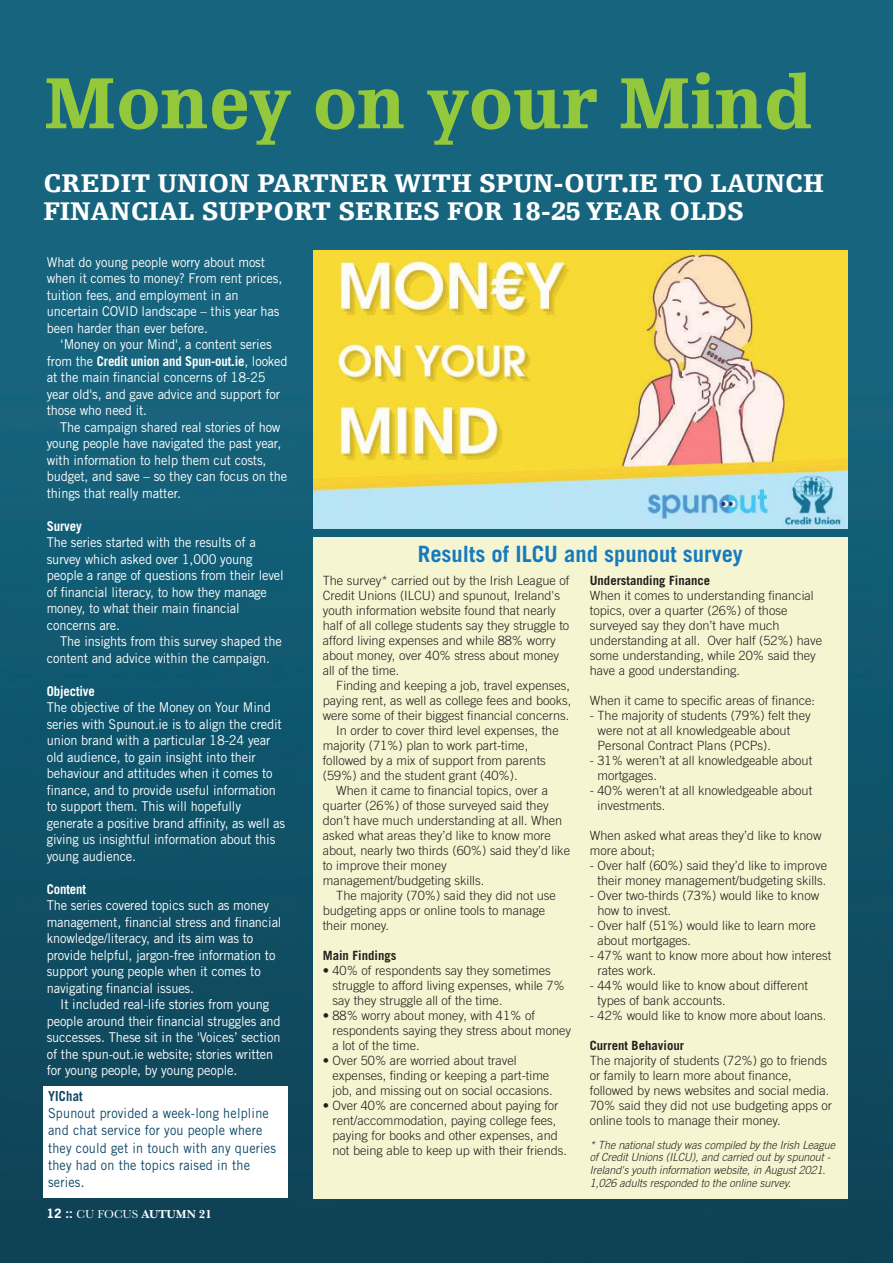
<style>
.page{position:relative;width:893px;height:1263px;background:#fff}
.page>*{position:absolute;margin:0;border:0;box-sizing:border-box;transform-origin:0 0}
.t1{font:900 76.5px "Egyptienne FLT Std";color:#93c73c;scale:.95 1}
.t2{font:900 27px/28.5px "Egyptienne FLT Std";color:#fff}
.t3{font:700 22.5px "Trade Gothic LT Std";color:#167abf}
.t4{font:13.8px/17.2px "Trade Gothic LT Std";letter-spacing:.015em;color:#0d4767;scale:.91 1}
.t5{font:700 13.8px "Trade Gothic LT Std";letter-spacing:.015em;color:#0d4767;scale:.91 1}
.t6{font:13.5px/16.5px "Trade Gothic LT Std";letter-spacing:-.01em;color:#fff;scale:.95 1}
.t7{font:700 13.5px "Trade Gothic LT Std";letter-spacing:-.01em;color:#fff;scale:.95 1}
.t8{font:300 12.75px/15px "Trade Gothic LT Std";color:#241f1f}
.t9{font:700 12.75px "Trade Gothic LT Std";color:#241f1f}
.t10{font:700 12px "Baskerville No 2 BT";color:#fff}
.t11{font:italic 300 11.25px/12.8px "Trade Gothic LT Std";color:#241f1f;scale:.95 1}
.s1{font-weight:700}
.s2{font-family:"News Gothic"}
.s3{font-family:"Baskerville";font-weight:400}
</style>
<div class="page">
<img style="left:0;top:0;width:893px;height:1263px">
<img style="left:314px;top:251px;width:534px;height:277px">
<div style="left:314px;top:537px;width:534px;height:661px;background:#f5f6d1"></div>
<div style="left:44px;top:1086px;width:244px;height:112px;background:#fff"></div>
<h1 class="t1" style="left:44px;top:73px;width:810px">Money on your Mind</h1>
<h2 class="t2" style="left:44px;top:171px;width:782px">CREDIT UNION PARTNER WITH SPUN-OUT.IE TO LAUNCH<br>FINANCIAL SUPPORT SERIES FOR 18-25 YEAR OLDS</h2>
<p class="t6" style="left:47px;top:255px;width:250px">What do young people worry about most when it comes to money? From rent prices, tuition fees, and employment in an uncertain COVID landscape – this year has been harder than ever before.</p>
<p class="t6" style="left:47px;top:337px;width:255px;text-indent:14px">‘Money on your Mind', a content series from the <span class="s1">Credit union and Spun-out.ie</span>, looked at the main financial concerns of 18-25 year old's, and gave advice and support for those who need it.</p>
<p class="t6" style="left:47px;top:420px;width:255px;text-indent:14px">The campaign shared real stories of how young people have navigated the past year, with information to help them cut costs, budget, and save – so they can focus on the things that really matter.</p>
<p class="t7" style="left:47px;top:521px;width:38px">Survey</p>
<p class="t6" style="left:47px;top:535px;width:251px">The series started with the results of a survey which asked over 1,000 young people a range of questions from their level of financial literacy, to how they manage money, to what their main financial concerns are.</p>
<p class="t6" style="left:47px;top:634px;width:249px;text-indent:14px">The insights from this survey shaped the content and advice within the campaign.</p>
<p class="t7" style="left:47px;top:686px;width:52px">Objective</p>
<p class="t6" style="left:47px;top:700px;width:253px">The objective of the Money on Your Mind series with Spunout.ie is to align the credit union brand with a particular 18-24 year old audience, to gain insight into their behaviour and attitudes when it comes to finance, and to provide useful information to support them. This will hopefully generate a positive brand affinity, as well as giving us insightful information about this young audience.</p>
<p class="t7" style="left:47px;top:884px;width:43px">Content</p>
<p class="t6" style="left:47px;top:898px;width:249px">The series covered topics such as money management, financial stress and financial knowledge/literacy, and its aim was to provide helpful, jargon-free information to support young people when it comes to navigating financial issues.</p>
<p class="t6" style="left:47px;top:997px;width:248px;text-indent:14px">It included real-life stories from young people around their financial struggles and successes. These sit in the 'Voices’ section of the spun-out.ie website; stories written for young people, by young people.</p>
<p class="t5" style="left:48px;top:1091px;width:40px">YIChat</p>
<p class="t4" style="left:48px;top:1106px;width:252px">Spunout provided a week-long helpline and chat service for you people where they could get in touch with any queries they had on the topics raised in the series.</p>
<p class="t10" style="left:47px;top:1209px;width:166px"><span class="s2">12 ::</span> <span class="s3">CU FOCUS</span> AUTUMN 21</p>
<h3 class="t3" style="left:418px;top:546px;width:326px">Results of ILCU and spunout survey</h3>
<p class="t8" style="left:323px;top:574px;width:248px">The survey* carried out by the Irish League of Credit Unions (ILCU) and spunout, Ireland's youth information website found that nearly half of all college students say they struggle to afford living expenses and while 88% worry about money, over 40% stress about money all of the time.</p>
<p class="t8" style="left:336px;top:679px;width:235px">Finding and keeping a job, travel expenses,</p>
<p class="t8" style="left:323px;top:694px;width:250px">paying rent, as well as college fees and books,</p>
<p class="t8" style="left:323px;top:709px;width:248px">were some of their biggest financial concerns.</p>
<p class="t8" style="left:336px;top:724px;width:224px">In order to cover third level expenses, the</p>
<p class="t8" style="left:323px;top:739px;width:207px">majority (71%) plan to work part-time,</p>
<p class="t8" style="left:323px;top:754px;width:225px">followed by a mix of support from parents</p>
<p class="t8" style="left:323px;top:769px;width:196px">(59%) and the student grant (40%).</p>
<p class="t8" style="left:336px;top:784px;width:213px">When it came to financial topics, over a</p>
<p class="t8" style="left:323px;top:799px;width:227px">quarter (26%) of those surveyed said they</p>
<p class="t8" style="left:323px;top:814px;width:241px">don’t have much understanding at all. When</p>
<p class="t8" style="left:323px;top:829px;width:230px">asked what areas they’d like to know more</p>
<p class="t8" style="left:323px;top:844px;width:249px">about, nearly two thirds (60%) said they’d like</p>
<p class="t8" style="left:323px;top:859px;width:125px">to improve their money</p>
<p class="t8" style="left:323px;top:874px;width:163px">management/budgeting skills.</p>
<p class="t8" style="left:336px;top:889px;width:221px">The majority (70%) said they did not use</p>
<p class="t8" style="left:323px;top:904px;width:224px">budgeting apps or online tools to manage</p>
<p class="t8" style="left:323px;top:919px;width:68px">their money.</p>
<p class="t9" style="left:323px;top:951px;width:75px">Main Findings</p>
<p class="t8" style="left:333px;top:964px;width:234px;text-indent:-10px">• 40% of respondents say they sometimes struggle to afford living expenses, while 7% say they struggle all of the time.</p>
<p class="t8" style="left:333px;top:1009px;width:240px;text-indent:-10px">• 88% worry about money, with 41% of respondents saying they stress about money a lot of the time.</p>
<p class="t8" style="left:333px;top:1054px;width:222px;text-indent:-10px">• Over 50% are worried about travel expenses, finding or keeping a part-time job, and missing out on social occasions.</p>
<p class="t8" style="left:333px;top:1099px;width:236px;text-indent:-10px">• Over 40% are concerned about paying for rent/accommodation, paying college fees, paying for books and other expenses, and not being able to keep up with their friends.</p>
<p class="t9" style="left:590px;top:576px;width:122px">Understanding Finance</p>
<p class="t8" style="left:590px;top:589px;width:234px">When it comes to understanding financial topics, over a quarter (26%) of those surveyed say they don’t have much understanding at all. Over half (52%) have some understanding, while 20% said they have a good understanding.</p>
<p class="t8" style="left:590px;top:694px;width:227px">When it came to specific areas of finance:</p>
<p class="t8" style="left:597px;top:709px;width:215px;text-indent:-8px">- The majority of students (79%) felt they were not at all knowledgeable about<br>Personal Contract Plans (PCPs).</p>
<p class="t8" style="left:597px;top:754px;width:216px;text-indent:-8px">- 31% weren’t at all knowledgeable about mortgages.</p>
<p class="t8" style="left:597px;top:784px;width:216px;text-indent:-8px">- 40% weren’t at all knowledgeable about investments.</p>
<p class="t8" style="left:590px;top:829px;width:233px">When asked what areas they’d like to know more about;</p>
<p class="t8" style="left:590px;top:859px;width:239px;text-align:center">- Over half (60%) said they’d like to improve their money management/budgeting skills.</p>
<p class="t8" style="left:597px;top:889px;width:223px;text-indent:-8px">- Over two-thirds (73%) would like to know how to invest.</p>
<p class="t8" style="left:597px;top:919px;width:220px;text-indent:-8px">- Over half (51%) would like to learn more about mortgages.</p>
<p class="t8" style="left:597px;top:949px;width:235px;text-indent:-8px">- 47% want to know more about how interest rates work.</p>
<p class="t8" style="left:597px;top:979px;width:212px;text-indent:-8px">- 44% would like to know about different types of bank accounts.</p>
<p class="t8" style="left:590px;top:1009px;width:238px">- 42% would like to know more about loans.</p>
<p class="t9" style="left:590px;top:1041px;width:96px">Current Behaviour</p>
<p class="t8" style="left:590px;top:1054px;width:244px">The majority of students (72%) go to friends or family to learn more about finance, followed by news websites and social media.<br>70% said they did not use budgeting apps or online tools to manage their money.</p>
<p class="t11" style="left:590px;top:1139px;width:260px">* The national study was compiled by the Irish League of Credit Unions (ILCU), and carried out by spunout - Ireland's youth information website, in August 2021.<br>1,026 adults responded to the online survey.</p>
</div>
